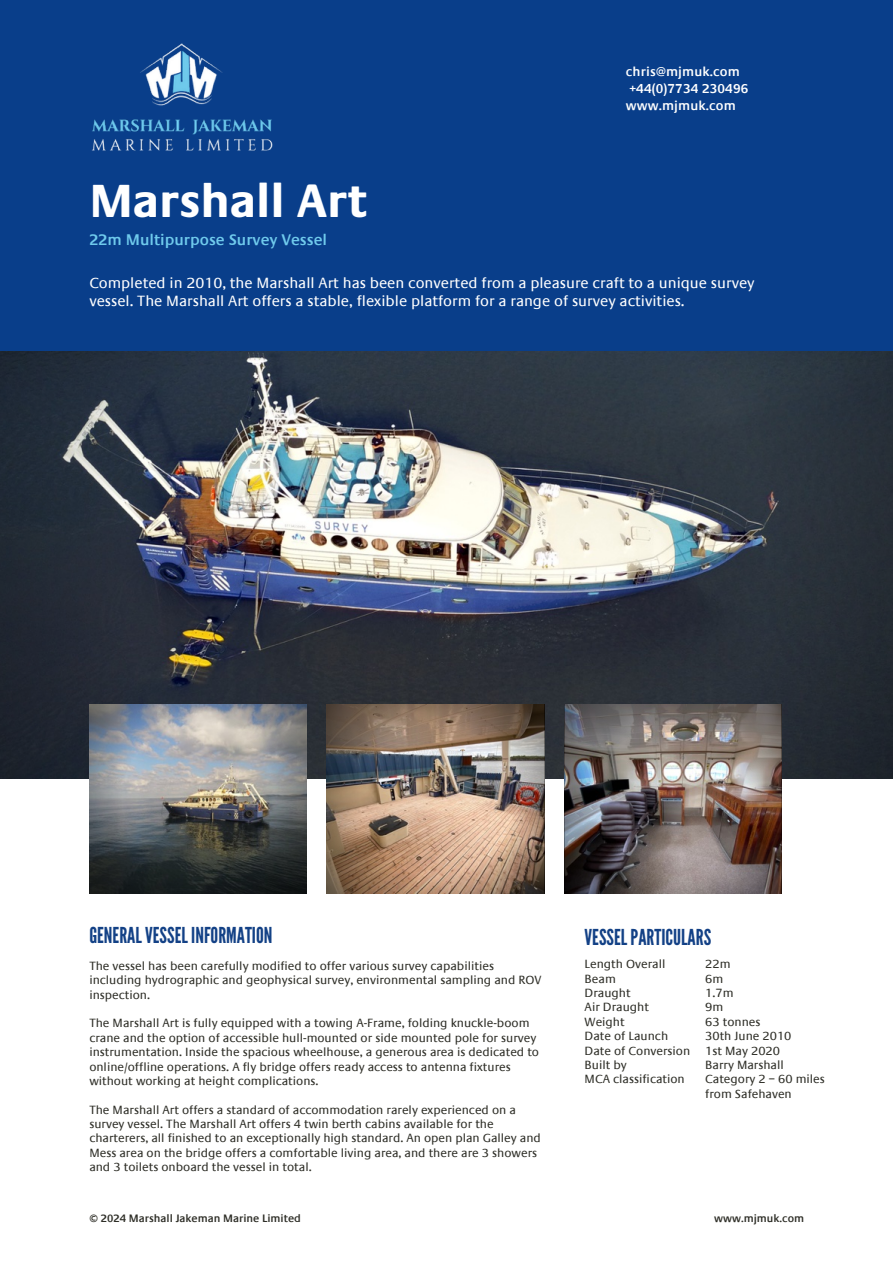
<style>
.page{position:relative;width:893px;height:1264px;background:#fff}
.page>*{position:absolute;margin:0;border:0;box-sizing:border-box;transform-origin:0 0}
.t1{font:700 48.15px "Praxis";color:#fff}
.t2{font:21.9px "League Gothic";color:#134186}
.t3{font:600 15.9px "Praxis LT";color:#6fcaec}
.t4{font:15.3px/18px "Praxis LT";color:#fff}
.t5{font:600 13.5px/16.8px "Praxis LT";letter-spacing:.01em;color:#fff}
.t6{font:12.3px/14.4px "Praxis LT";color:#2e2e27}
.t7{font:600 11.1px "Praxis LT";color:#2e2e27}
</style>
<div class="page">
<div style="left:0;top:0;width:892px;height:721px;background:#093e8a"></div>
<img style="left:0;top:351px;width:892px;height:427px">
<img style="left:89px;top:704px;width:217px;height:189px">
<img style="left:327px;top:704px;width:217px;height:189px">
<img style="left:564px;top:704px;width:217px;height:189px">
<img style="left:92px;top:43px;width:181px;height:108px">
<h1 class="t1" style="left:89px;top:175px;width:279px">Marshall Art</h1>
<p class="t3" style="left:89px;top:231px;width:239px">22m Multipurpose Survey Vessel</p>
<p class="t5" style="left:626px;top:64px;width:124px">chris@mjmuk.com +44(0)7734 230496 www.mjmuk.com</p>
<p class="t4" style="left:89px;top:274px;width:666px">Completed in 2010, the Marshall Art has been converted from a pleasure craft to a unique survey vessel. The Marshall Art offers a stable, flexible platform for a range of survey activities.</p>
<h2 class="t2" style="left:89px;top:922px;width:185px">GENERALVESSEL INFORMATION</h2>
<p class="t6" style="left:89px;top:959px;width:453px">The vessel has been carefully modified to offer various survey capabilities including hydrographic and geophysical survey, environmental sampling and ROV inspection.</p>
<p class="t6" style="left:89px;top:1016px;width:451px">The Marshall Art is fully equipped with a towing A-Frame, folding knuckle-boom crane and the option of accessible hull-mounted or side mounted pole for survey instrumentation. Inside the spacious wheelhouse, a generous area is dedicated to online/offline operations. A fly bridge offers ready access to antenna fixtures without working at height complications.</p>
<p class="t6" style="left:89px;top:1102px;width:453px">The Marshall Art offers a standard of accommodation rarely experienced on a survey vessel. The Marshall Art offers 4 twin berth cabins available for the charterers, all finished to an exceptionally high standard. An open plan Galley and Mess area on the bridge offers a comfortable living area, and there are 3 showers and 3 toilets onboard the vessel in total.</p>
<h2 class="t2" style="left:584px;top:924px;width:128px">VESSELPARTICULARS</h2>
<p class="t6" style="left:584px;top:957px;width:107px">Length Overall<br>Beam<br>Draught<br>Air Draught<br>Weight<br>Date of Launch<br>Date of Conversion<br>Built by<br>MCA classification</p>
<p class="t6" style="left:705px;top:957px;width:121px">22m<br>6m<br>1.7m<br>9m<br>63 tonnes<br>30th June 2010<br>1st May 2020<br>Barry Marshall<br>Category 2 – 60 miles from Safehaven</p>
<p class="t7" style="left:89px;top:1211px;width:213px">© 2024 Marshall Jakeman Marine Limited</p>
<p class="t7" style="left:714px;top:1211px;width:91px">www.mjmuk.com</p>
</div>
